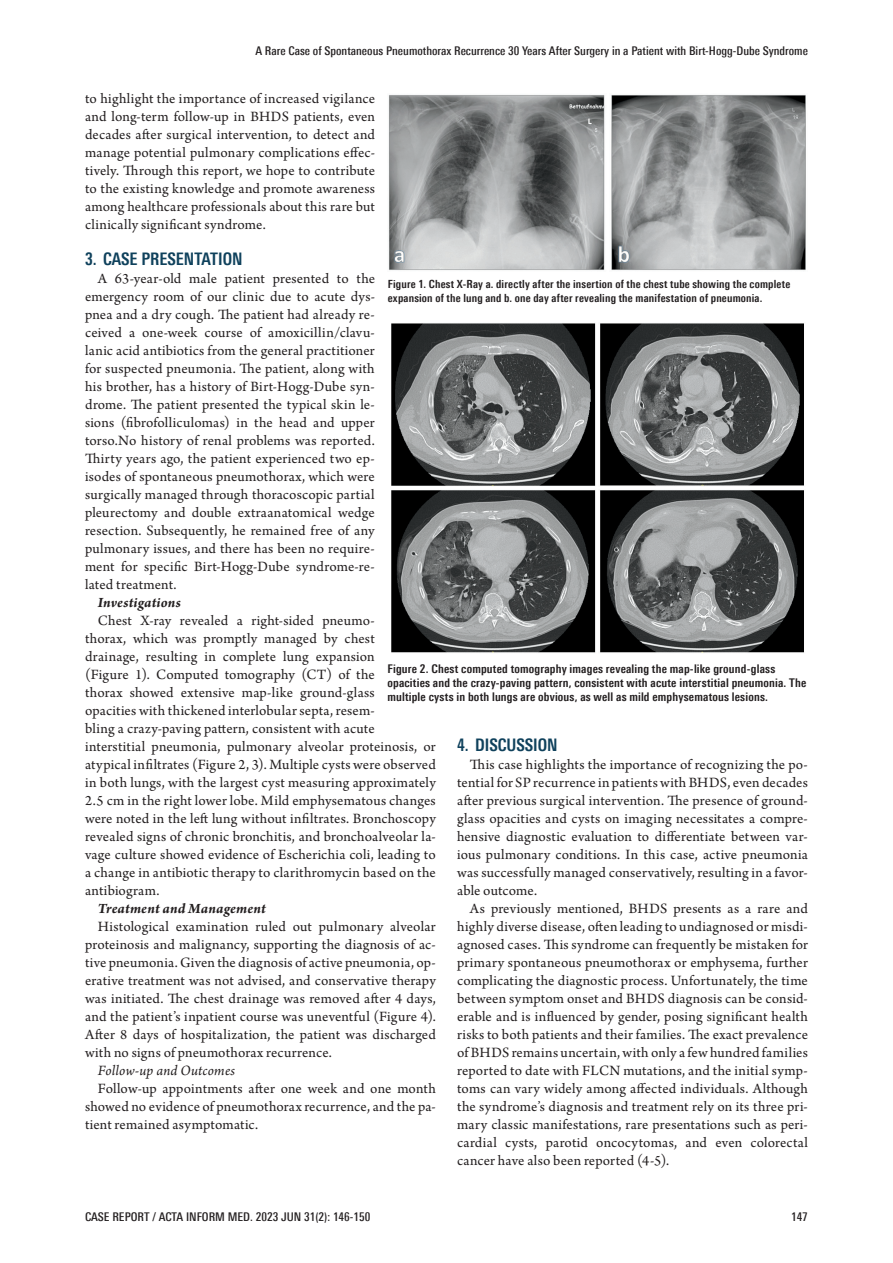
<style>
.page{position:relative;width:893px;height:1263px;background:#fff}
.page>*{position:absolute;margin:0;border:0;box-sizing:border-box;transform-origin:0 0}
.t1{font:700 condensed 17.4px "Univers Next Pro";color:#0f415c;scale:.95 1}
.t2{font:15px/18px "Arno Pro";letter-spacing:.01em;color:#231f20;text-align:justify}
.t3{font:italic 700 15px "Arno Pro";letter-spacing:.01em;color:#231f20}
.t4{font:italic 15px "Arno Pro";letter-spacing:.015em;color:#231f20}
.t5{font:700 condensed 12px/14.4px "Univers Next Pro";letter-spacing:.015em;color:#231f20}
.t6{font:500 condensed 12px "Univers Next Pro";color:#231f20}
.t7{font:700 condensed 11.25px/13.5px "Univers Next Pro";letter-spacing:.015em;color:#231f20}
</style>
<div class="page">
<img style="left:388px;top:94px;width:418px;height:177px">
<img style="left:391px;top:323px;width:413px;height:330px">
<p class="t6" style="left:255px;top:44px;width:554px">A Rare Case of Spontaneous Pneumothorax Recurrence 30 Years After Surgery in a Patient with Birt-Hogg-Dube Syndrome</p>
<p class="t2" style="left:85px;top:90px;width:291px">to highlight the importance of increased vigilance and long-term follow-up in BHDS patients, even decades after surgical intervention, to detect and manage potential pulmonary complications effec&shy;tively. Through this report, we hope to contribute to the existing knowledge and promote awareness among healthcare professionals about this rare but clinically significant syndrome.</p>
<p class="t1" style="left:85px;top:249px;width:167px">3. CASE PRESENTATION</p>
<p class="t2" style="left:85px;top:270px;width:292px;text-indent:13px">A 63-year-old male patient presented to the emergency room of our clinic due to acute dys&shy;pnea and a dry cough. The patient had already re&shy;ceived a one-week course of amoxicillin/clavu&shy;lanic acid antibiotics from the general practitioner for suspected pneumonia. The patient, along with his brother, has a history of Birt-Hogg-Dube syn&shy;drome. The patient presented the typical skin le&shy;sions (fibrofolliculomas) in the head and upper torso.No history of renal problems was reported.<br>Thirty years ago, the patient experienced two ep&shy;isodes of spontaneous pneumothorax, which were surgically managed through thoracoscopic partial pleurectomy and double extraanatomical wedge resection. Subsequently, he remained free of any pulmonary issues, and there has been no require&shy;ment for specific Birt-Hogg-Dube syndrome-re&shy;lated treatment.</p>
<p class="t3" style="left:98px;top:594px;width:85px">Investigations</p>
<p class="t2" style="left:85px;top:612px;width:352px;text-align:left;text-indent:13px">Chest X-ray revealed a right-sided pneumo-<br>thorax, which was promptly managed by chest<br>drainage, resulting in complete lung expansion<br>(Figure 1). Computed tomography (CT) of the<br>thorax showed extensive map-like ground-glass<br>opacities with thickened interlobular septa, resem-<br>bling a crazy-paving pattern, consistent with acute interstitial pneumonia, pulmonary alveolar proteinosis, or atypical infiltrates (Figure 2, 3). Multiple cysts were observed in both lungs, with the largest cyst measuring approximately 2.5 cm in the right lower lobe. Mild emphysematous changes were noted in the left lung without infiltrates. Bronchoscopy revealed signs of chronic bronchitis, and bronchoalveolar la&shy;vage culture showed evidence of Escherichia coli, leading to a change in antibiotic therapy to clarithromycin based on the antibiogram.</p>
<p class="t3" style="left:98px;top:900px;width:170px">Treatment and Management</p>
<p class="t2" style="left:85px;top:918px;width:352px;text-indent:13px">Histological examination ruled out pulmonary alveolar proteinosis and malignancy, supporting the diagnosis of ac&shy;tive pneumonia. Given the diagnosis of active pneumonia, op&shy;erative treatment was not advised, and conservative therapy was initiated. The chest drainage was removed after 4 days, and the patient’s inpatient course was uneventful (Figure 4).<br>After 8 days of hospitalization, the patient was discharged with no signs of pneumothorax recurrence.</p>
<p class="t4" style="left:98px;top:1062px;width:139px">Follow-up and Outcomes</p>
<p class="t2" style="left:85px;top:1080px;width:352px;text-indent:13px">Follow-up appointments after one week and one month showed no evidence of pneumothorax recurrence, and the pa&shy;tient remained asymptomatic.</p>
<p class="t7" style="left:388px;top:278px;width:404px">Figure 1. Chest X-Ray a. directly after the insertion of the chest tube showing the complete expansion of the lung and b. one day after revealing the manifestation of pneumonia.</p>
<p class="t5" style="left:387px;top:661px;width:420px">Figure 2. Chest computed tomography images revealing the map-like ground-glass opacities and the crazy-paving pattern, consistent with acute interstitial pneumonia. The multiple cysts in both lungs are obvious, as well as mild emphysematous lesions.</p>
<p class="t1" style="left:457px;top:735px;width:107px">4. DISCUSSION</p>
<p class="t2" style="left:457px;top:756px;width:352px;text-indent:13px">This case highlights the importance of recognizing the po&shy;tential for SP recurrence in patients with BHDS, even decades after previous surgical intervention. The presence of ground&shy;glass opacities and cysts on imaging necessitates a compre&shy;hensive diagnostic evaluation to differentiate between var&shy;ious pulmonary conditions. In this case, active pneumonia was successfully managed conservatively, resulting in a favor&shy;able outcome.</p>
<p class="t2" style="left:457px;top:900px;width:352px;text-indent:13px">As previously mentioned, BHDS presents as a rare and highly diverse disease, often leading to undiagnosed or misdi&shy;agnosed cases. This syndrome can frequently be mistaken for primary spontaneous pneumothorax or emphysema, further complicating the diagnostic process. Unfortunately, the time between symptom onset and BHDS diagnosis can be consid&shy;erable and is influenced by gender, posing significant health risks to both patients and their families. The exact prevalence of BHDS remains uncertain, with only a few hundred families reported to date with FLCN mutations, and the initial symp&shy;toms can vary widely among affected individuals. Although the syndrome’s diagnosis and treatment rely on its three pri&shy;mary classic manifestations, rare presentations such as peri&shy;cardial cysts, parotid oncocytomas, and even colorectal cancer have also been reported (4-5).</p>
<p class="t6" style="left:85px;top:1209px;width:287px">CASE REPORT / ACTA INFORM MED. 2023 JUN 31(2): 146-150</p>
<p class="t6" style="left:791px;top:1209px;width:18px">147</p>
</div>
